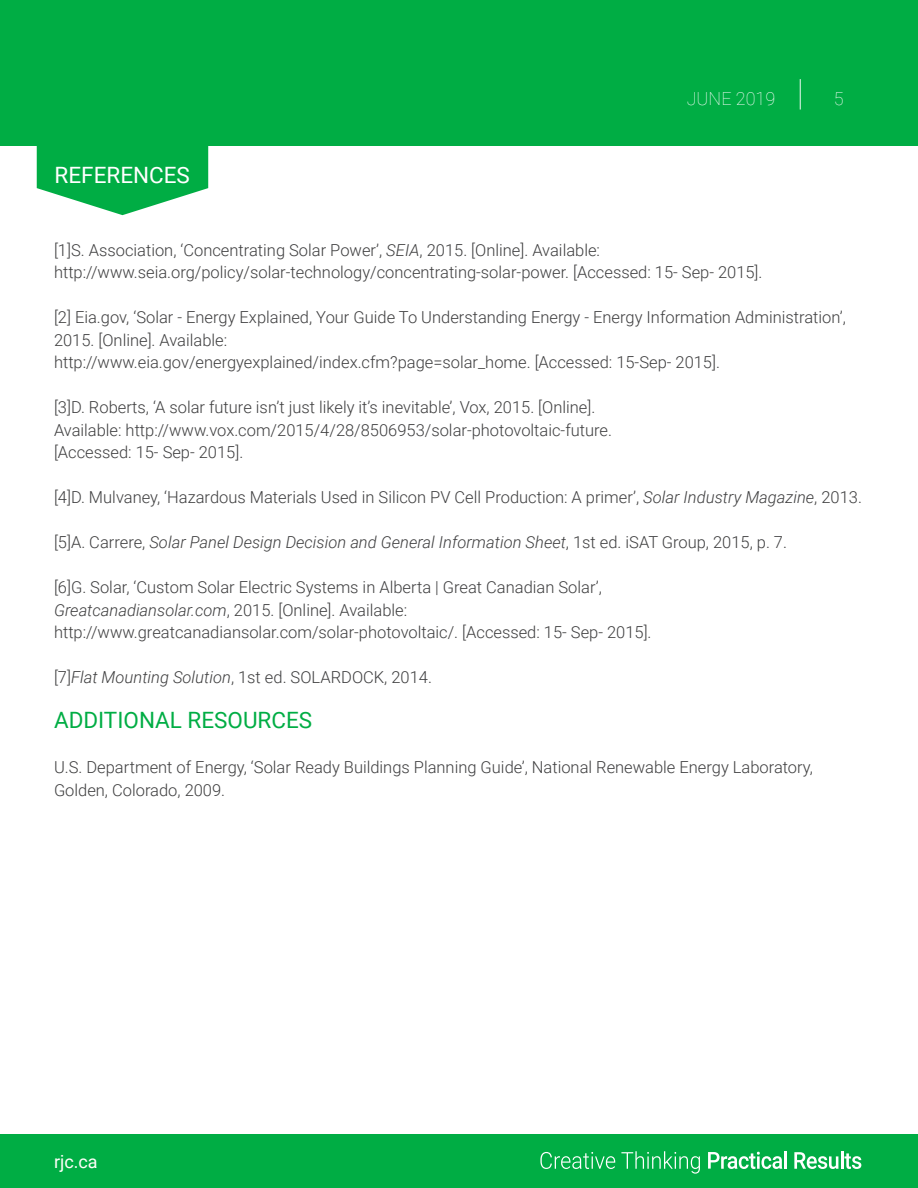
<style>
.page{position:relative;width:918px;height:1188px;background:#fff}
.page>*{position:absolute;margin:0;border:0;box-sizing:border-box;transform-origin:0 0}
.t1{font:22.5px "Roboto";color:#00ad44}
.t2{font:22.5px "Roboto";color:#fff}
.t3{font:100 18px "Roboto";color:#fff}
.t4{font:18px "Roboto";color:#fffefa}
.t5{font:300 16.5px/22.5px "Roboto";color:#3e3e3f}
.t6{font:italic 300 16.5px "Roboto";color:#3e3e3f}
.s1{font-size:36px}
.s2{font-style:italic}
.s3{font-style:normal}
</style>
<div class="page">
<div style="left:0;top:1134px;width:918px;height:54px;background:#00ad44"></div>
<svg style="left:540px;top:1152px;width:75px;height:17px"></svg>
<svg style="left:621px;top:1151px;width:79px;height:23px"></svg>
<svg style="left:708px;top:1152px;width:74px;height:17px"></svg>
<hr style="left:784px;top:1151px;width:3px;height:18px;background:#fff">
<svg style="left:794px;top:1151px;width:67px;height:18px"></svg>
<div style="left:0;top:0;width:918px;height:146px;background:#00ad44"></div>
<svg style="left:37px;top:146px;width:171px;height:69px"></svg>
<p class="t2" style="left:55px;top:159px;width:137px">REFERENCES</p>
<p class="t3" style="left:687px;top:86px;width:119px">JUNE 2019 <span class="s1">|</span></p>
<p class="t3" style="left:834px;top:86px;width:11px">5</p>
<p class="t5" style="left:54px;top:238px;width:548px">[1]S. Association, ‘Concentrating Solar Power’, <span class="s2">SEIA</span>, 2015. [Online]. Available:</p>
<p class="t5" style="left:54px;top:261px;width:710px">http://www.seia.org/policy/solar-technology/concentrating-solar-power. [Accessed: 15- Sep- 2015].</p>
<p class="t5" style="left:54px;top:306px;width:794px">[2] Eia.gov, ‘Solar - Energy Explained, Your Guide To Understanding Energy - Energy Information Administration’,<br>2015. [Online]. Available:</p>
<p class="t5" style="left:54px;top:351px;width:668px">http://www.eia.gov/energyexplained/index.cfm?page=solar_home. [Accessed: 15-Sep- 2015].</p>
<p class="t5" style="left:54px;top:396px;width:543px">[3]D. Roberts, ‘A solar future isn’t just likely it’s inevitable’, Vox, 2015. [Online].</p>
<p class="t5" style="left:54px;top:418px;width:560px">Available: http://www.vox.com/2015/4/28/8506953/solar-photovoltaic-future.</p>
<p class="t5" style="left:54px;top:441px;width:191px">[Accessed: 15- Sep- 2015].</p>
<p class="t5" style="left:54px;top:486px;width:809px">[4]D. Mulvaney, ‘Hazardous Materials Used in Silicon PV Cell Production: A primer’, <span class="s2">Solar Industry Magazine</span>, 2013.</p>
<p class="t6" style="left:54px;top:531px;width:735px"><span class="s3">[5]A. Carrere,</span> Solar Panel Design Decision and General Information Sheet<span class="s3">, 1st ed. iSAT Group, 2015, p. 7.</span></p>
<p class="t5" style="left:54px;top:576px;width:549px">[6]G. Solar, ‘Custom Solar Electric Systems in Alberta | Great Canadian Solar’,</p>
<p class="t5" style="left:54px;top:598px;width:355px"><span class="s2">Greatcanadiansolar.com</span>, 2015. [Online]. Available:</p>
<p class="t5" style="left:54px;top:621px;width:599px">http://www.greatcanadiansolar.com/solar-photovoltaic/. [Accessed: 15- Sep- 2015].</p>
<p class="t5" style="left:54px;top:666px;width:379px">[7]<span class="s2">Flat Mounting Solution</span>, 1st ed. SOLARDOCK, 2014.</p>
<p class="t1" style="left:54px;top:705px;width:260px">ADDITIONAL RESOURCES</p>
<p class="t5" style="left:54px;top:756px;width:761px">U.S. Department of Energy, ‘Solar Ready Buildings Planning Guide’, National Renewable Energy Laboratory,<br>Golden, Colorado, 2009.</p>
<p class="t4" style="left:54px;top:1149px;width:45px">rjc.ca</p>
</div>
